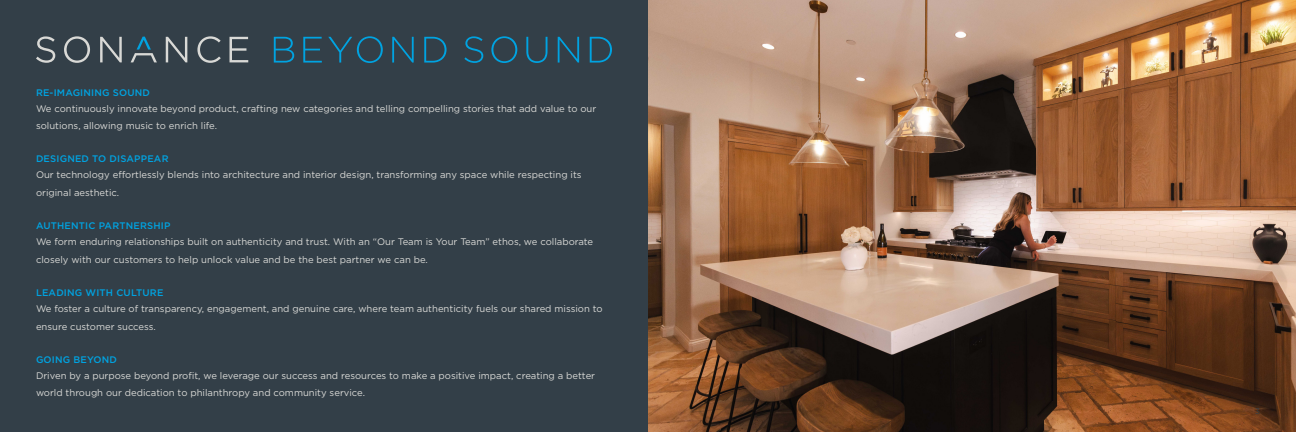
<style>
.page{position:relative;width:1296px;height:432px;background:#fff}
.page>*{position:absolute;margin:0;border:0;box-sizing:border-box;transform-origin:0 0}
.t1{font:9.5px/17.8px "Gotham";color:#d9d9d6}
.t2{font:500 9.5px "Gotham";letter-spacing:.02em;color:#00a3e1}
.t3{font:8px "Gotham";color:#333f48}
</style>
<div class="page">
<img style="left:648px;top:0;width:648px;height:432px">
<div style="left:0;top:0;width:648px;height:432px;background:#333f48"></div>
<svg style="left:36px;top:36px;width:19px;height:27px"></svg>
<svg style="left:64px;top:36px;width:26px;height:27px"></svg>
<svg style="left:100px;top:37px;width:22px;height:25px"></svg>
<svg style="left:166px;top:37px;width:21px;height:25px"></svg>
<svg style="left:197px;top:36px;width:24px;height:27px"></svg>
<svg style="left:230px;top:37px;width:18px;height:25px"></svg>
<svg style="left:131px;top:37px;width:26px;height:25px"></svg>
<svg style="left:274px;top:37px;width:20px;height:26px"></svg>
<svg style="left:303px;top:37px;width:19px;height:26px"></svg>
<svg style="left:328px;top:36px;width:55px;height:27px"></svg>
<svg style="left:392px;top:37px;width:22px;height:26px"></svg>
<svg style="left:424px;top:37px;width:23px;height:26px"></svg>
<svg style="left:464px;top:36px;width:19px;height:27px"></svg>
<svg style="left:491px;top:36px;width:26px;height:27px"></svg>
<svg style="left:526px;top:37px;width:22px;height:26px"></svg>
<svg style="left:558px;top:37px;width:21px;height:26px"></svg>
<svg style="left:590px;top:37px;width:22px;height:26px"></svg>
<p class="t2" style="left:36px;top:87px;width:115px">RE-IMAGINING SOUND</p>
<p class="t1" style="left:36px;top:101px;width:562px;line-height:16.7px">We continuously innovate beyond product, crafting new categories and telling compelling stories that add value to our solutions, allowing music to enrich life.</p>
<p class="t2" style="left:36px;top:153px;width:134px">DESIGNED TO DISAPPEAR</p>
<p class="t1" style="left:36px;top:166px;width:547px">Our technology effortlessly blends into architecture and interior design, transforming any space while respecting its original aesthetic.</p>
<p class="t2" style="left:36px;top:220px;width:136px">AUTHENTIC PARTNERSHIP</p>
<p class="t1" style="left:36px;top:233px;width:559px">We form enduring relationships built on authenticity and trust. With an “Our Team is Your Team” ethos, we collaborate closely with our customers to help unlock value and be the best partner we can be.</p>
<p class="t2" style="left:36px;top:287px;width:129px">LEADING WITH CULTURE</p>
<p class="t1" style="left:36px;top:300px;width:568px">We foster a culture of transparency, engagement, and genuine care, where team authenticity fuels our shared mission to ensure customer success.</p>
<p class="t2" style="left:36px;top:354px;width:83px">GOING BEYOND</p>
<p class="t1" style="left:36px;top:367px;width:561px;line-height:16.7px">Driven by a purpose beyond profit, we leverage our success and resources to make a positive impact, creating a better world through our dedication to philanthropy and community service.</p>
<p class="t3" style="left:1255px;top:406px;width:6px">3</p>
</div>
